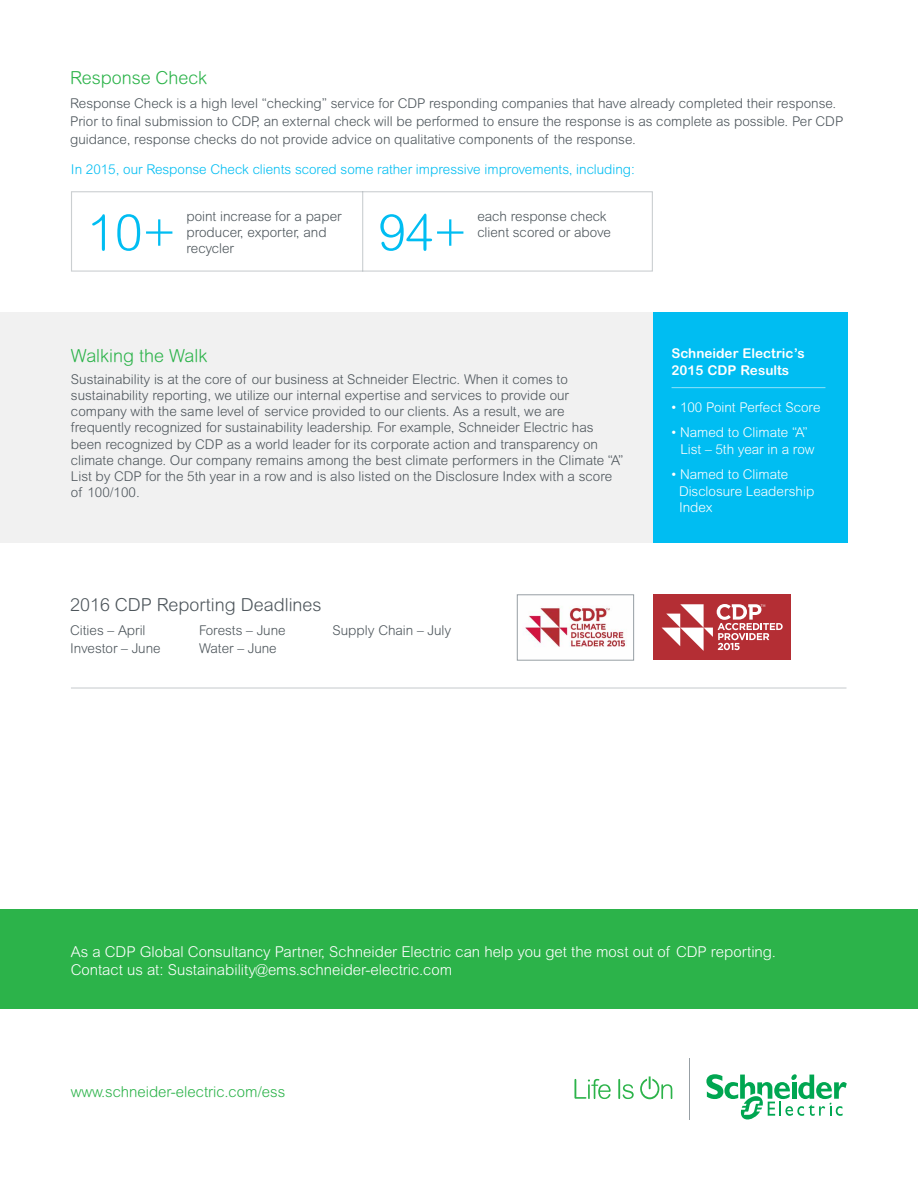
<style>
.page{position:relative;width:918px;height:1188px;background:#fff}
.page>*{position:absolute;margin:0;border:0;box-sizing:border-box;transform-origin:0 0}
.t1{font:300 50.4px "Arial Rounded MT Std";color:#00bdf2}
.t2{font:300 18px "Arial Rounded MT Std";color:#2cb34a}
.t3{font:300 18px "Arial Rounded MT Std";color:#4d555b}
.t4{font:300 15px/18px "Arial Rounded MT Std";color:#fff}
.t5{font:300 15px "Arial Rounded MT Std";color:#2cb34a}
.t6{font:300 13.5px/16.2px "Arial Rounded MT Std";color:#4d555b}
.t7{font:300 13.5px/16.5px "Arial Rounded MT Std";color:#fff}
.t8{font:300 13.5px "Arial Rounded MT Std";color:#00bdf2}
.t9{font:700 13.5px/16.2px "Arial Rounded MT Std";color:#fff}
</style>
<div class="page">
<svg style="left:574px;top:1079px;width:37px;height:20px"></svg>
<svg style="left:618px;top:1079px;width:16px;height:20px"></svg>
<svg style="left:640px;top:1076px;width:32px;height:23px"></svg>
<svg style="left:706px;top:1074px;width:141px;height:46px"></svg>
<hr style="left:689px;top:1059px;width:1px;height:61px;background:#979fa4">
<div style="left:0;top:312px;width:848px;height:230px;background:#f0f0f0"></div>
<div style="left:653px;top:312px;width:195px;height:230px;background:#00bdf2"></div>
<div style="left:0;top:909px;width:918px;height:99px;background:#2cb34a"></div>
<div style="left:653px;top:595px;width:137px;height:65px;background:#b42e34"></div>
<svg style="left:662px;top:604px;width:121px;height:47px"></svg>
<img style="left:525px;top:607px;width:102px;height:40px">
<div style="left:517px;top:595px;width:117px;height:65px;border:1px solid #979fa4"></div>
<hr style="left:71px;top:687px;width:776px;height:2px;background:#979fa4">
<hr style="left:672px;top:387px;width:153px;height:1px;background:#fff">
<hr style="left:362px;top:191px;width:1px;height:81px;background:#979fa4">
<h2 class="t2" style="left:70px;top:67px;width:138px">Response Check</h2>
<p class="t6" style="left:70px;top:94px;width:775px;line-height:18px">Response Check is a high level “checking” service for CDP responding companies that have already completed their response.<br>Prior to final submission to CDP, an external check will be performed to ensure the response is as complete as possible. Per CDP guidance, response checks do not provide advice on qualitative components of the response.</p>
<p class="t8" style="left:71px;top:162px;width:566px">In 2015, our Response Check clients scored some rather impressive improvements, including:</p>
<p class="t6" style="left:186px;top:208px;width:157px">point increase for a paper producer, exporter, and recycler</p>
<p class="t6" style="left:477px;top:208px;width:131px">each response check</p>
<h1 class="t1" style="left:87px;top:203px;width:90px">10+</h1>
<h1 class="t1" style="left:378px;top:203px;width:90px">94+</h1>
<p class="t6" style="left:477px;top:224px;width:135px">client scored or above</p>
<h2 class="t2" style="left:71px;top:345px;width:138px">Walking the Walk</h2>
<p class="t6" style="left:71px;top:371px;width:554px">Sustainability is at the core of our business at Schneider Electric. When it comes to sustainability reporting, we utilize our internal expertise and services to provide our company with the same level of service provided to our clients. As a result, we are frequently recognized for sustainability leadership. For example, Schneider Electric has been recognized by CDP as a world leader for its corporate action and transparency on climate change. Our company remains among the best climate performers in the Climate “A” List by CDP for the 5th year in a row and is also listed on the Disclosure Index with a score of 100/100.</p>
<h2 class="t3" style="left:70px;top:594px;width:253px">2016 CDP Reporting Deadlines</h2>
<p class="t6" style="left:70px;top:621px;width:92px;line-height:18px">Cities – April<br>Investor – June</p>
<p class="t6" style="left:199px;top:621px;width:88px;line-height:18px">Forests – June<br>Water – June</p>
<p class="t6" style="left:333px;top:622px;width:120px">Supply Chain – July</p>
<p class="t9" style="left:672px;top:345px;width:135px">Schneider Electric’s<br>2015 CDP Results</p>
<p class="t7" style="left:672px;top:399px;width:150px">• 100 Point Perfect Score</p>
<p class="t7" style="left:680px;top:424px;width:136px;text-indent:-9px">• Named to Climate “A”<br>List – 5th year in a row</p>
<p class="t7" style="left:679px;top:466px;width:137px;text-indent:-7px">• Named to Climate<br>Disclosure Leadership<br>Index</p>
<p class="t4" style="left:71px;top:943px;width:707px">As a CDP Global Consultancy Partner, Schneider Electric can help you get the most out of CDP reporting.<br>Contact us at: Sustainability@ems.schneider-electric.com</p>
<p class="t5" style="left:71px;top:1083px;width:216px">www.schneider-electric.com/ess</p>
</div>
